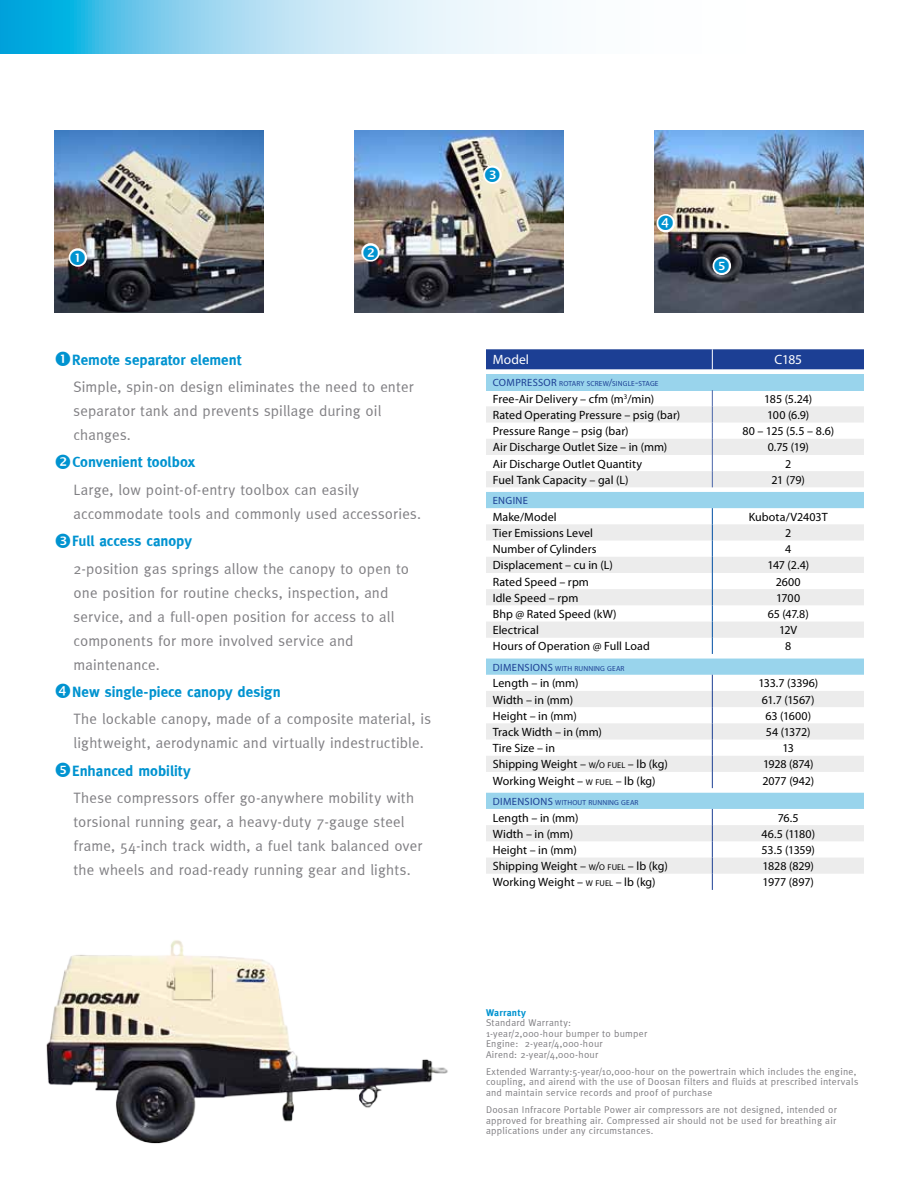
<style>
.page{position:relative;width:918px;height:1188px;background:#fff}
.page>*{position:absolute;margin:0;border:0;box-sizing:border-box;transform-origin:0 0}
.t1{font:15px/24px "Meta";letter-spacing:.01em;color:#807f83}
.t2{font:700 15px "Meta";color:#0093d0}
.t3{font:13.5px "Myriad Pro";color:#fff}
.t4{font:12px "Myriad Pro";letter-spacing:.005em;color:#000}
.t5{font:10.5px "Myriad Pro";letter-spacing:.035em;color:#1c3f94}
.t6{font:9.75px/10.5px "Meta";letter-spacing:.03em;color:#807f83}
.t7{font:9.75px "Meta Bold LF";letter-spacing:.015em;color:#0093d0}
.t8{font:7.35px "Myriad Pro";letter-spacing:.02em;color:#1c3f94}
.s1{font-size:10.5px}
.s2{font-size:8.4px}
.s3{font-style:inherit}
</style>
<div class="page">
<svg style="left:0;top:0;width:537px;height:54px;background:#9bd9f1"></svg>
<img style="left:354px;top:130px;width:210px;height:182px">
<div style="left:486px;top:374px;width:378px;height:16px;background:#99d4ec"></div>
<svg style="left:486px;top:492px;width:378px;height:32px;fill:#99d4ec"></svg>
<svg style="left:486px;top:524px;width:378px;height:350px"></svg>
<svg style="left:486px;top:349px;width:378px;height:21px;background:#274899"></svg>
<svg style="left:712px;top:508px;width:1px;height:146px"></svg>
<svg style="left:486px;top:390px;width:378px;height:97px"></svg>
<svg style="left:712px;top:675px;width:1px;height:113px"></svg>
<svg style="left:712px;top:809px;width:1px;height:81px"></svg>
<img style="left:54px;top:130px;width:209px;height:182px">
<img style="left:655px;top:130px;width:209px;height:182px">
<img style="left:46px;top:940px;width:402px;height:204px">
<svg style="left:479px;top:163px;width:26px;height:23px"></svg>
<svg style="left:358px;top:240px;width:25px;height:24px"></svg>
<svg style="left:66px;top:245px;width:24px;height:24px"></svg>
<svg style="left:710px;top:254px;width:24px;height:23px"></svg>
<svg style="left:654px;top:209px;width:24px;height:25px"></svg>
<p class="t2" style="left:72px;top:351px;width:171px">Remote separator element</p>
<p class="t1" style="left:73px;top:375px;width:342px">Simple, spin-on design eliminates the need to enter separator tank and prevents spillage during oil changes.</p>
<p class="t2" style="left:72px;top:454px;width:124px">Convenient toolbox</p>
<p class="t1" style="left:74px;top:477px;width:349px">Large, low point-of-entry toolbox can easily accommodate tools and commonly used accessories.</p>
<p class="t2" style="left:72px;top:532px;width:121px">Full access canopy</p>
<p class="t1" style="left:74px;top:556px;width:337px">2-position gas springs allow the canopy to open to one position for routine checks, inspection, and service, and a full-open position for access to all components for more involved service and maintenance.</p>
<p class="t2" style="left:72px;top:683px;width:210px">New single-piece canopy design</p>
<p class="t1" style="left:73px;top:707px;width:359px">The lockable canopy, made of a composite material, is lightweight, aerodynamic and virtually indestructible.</p>
<p class="t2" style="left:72px;top:762px;width:120px">Enhanced mobility</p>
<p class="t1" style="left:73px;top:786px;width:350px">These compressors offer go-anywhere mobility with torsional running gear, a heavy-duty 7-gauge steel frame, 54-inch track width, a fuel tank balanced over the wheels and road-ready running gear and lights.</p>
<p class="t3" style="left:493px;top:352px;width:38px">Model</p>
<p class="t3" style="left:775px;top:352px;width:29px">C185</p>
<p class="t8" style="left:493px;top:379px;width:167px"><span class="s1">Compressor</span> ROTARY SCREW<span class="s1">/</span>SINGLE<span class="s1">-</span>STAGE</p>
<p class="t4" style="left:493px;top:391px;width:163px">Free-Air Delivery – cfm (m<sup>3</sup>/min)</p>
<p class="t4" style="left:764px;top:391px;width:49px">185 (5.24)</p>
<p class="t4" style="left:493px;top:408px;width:189px">Rated Operating Pressure – psig (bar)</p>
<p class="t4" style="left:767px;top:408px;width:44px">100 (6.9)</p>
<p class="t4" style="left:493px;top:424px;width:137px">Pressure Range – psig (bar)</p>
<p class="t4" style="left:742px;top:424px;width:93px">80 – 125 (5.5 – 8.6)</p>
<p class="t4" style="left:493px;top:440px;width:176px">Air Discharge Outlet Size – in (mm)</p>
<p class="t4" style="left:768px;top:440px;width:43px">0.75 (19)</p>
<p class="t4" style="left:493px;top:456px;width:151px">Air Discharge Outlet Quantity</p>
<p class="t4" style="left:785px;top:456px;width:8px">2</p>
<p class="t4" style="left:493px;top:472px;width:137px">Fuel Tank Capacity – gal (L)</p>
<p class="t4" style="left:772px;top:472px;width:35px">21 (79)</p>
<p class="t5" style="left:493px;top:494px;width:37px">Engine</p>
<p class="t4" style="left:493px;top:509px;width:66px">Make/Model</p>
<p class="t4" style="left:749px;top:509px;width:80px">Kubota/V2403T</p>
<p class="t4" style="left:493px;top:526px;width:102px">Tier Emissions Level</p>
<p class="t4" style="left:785px;top:526px;width:8px">2</p>
<p class="t4" style="left:493px;top:542px;width:105px">Number of Cylinders</p>
<p class="t4" style="left:785px;top:542px;width:8px">4</p>
<p class="t4" style="left:493px;top:558px;width:122px">Displacement – cu in (L)</p>
<p class="t4" style="left:767px;top:558px;width:43px">147 (2.4)</p>
<p class="t4" style="left:493px;top:574px;width:98px">Rated Speed – rpm</p>
<p class="t4" style="left:776px;top:574px;width:26px">2600</p>
<p class="t4" style="left:493px;top:590px;width:87px">Idle Speed – rpm</p>
<p class="t4" style="left:776px;top:590px;width:25px">1700</p>
<p class="t4" style="left:493px;top:607px;width:125px">Bhp @ Rated Speed (kW)</p>
<p class="t4" style="left:768px;top:607px;width:43px">65 (47.8)</p>
<p class="t4" style="left:493px;top:623px;width:48px">Electrical</p>
<p class="t4" style="left:779px;top:623px;width:20px">12V</p>
<p class="t4" style="left:493px;top:639px;width:159px">Hours of Operation @ Full Load</p>
<p class="t4" style="left:785px;top:639px;width:8px">8</p>
<p class="t8" style="left:493px;top:664px;width:133px"><span class="s1">Dimensions</span> WITH RUNNING GEAR</p>
<p class="t4" style="left:493px;top:676px;width:87px">Length – in (mm)</p>
<p class="t4" style="left:758px;top:676px;width:61px">133.7 (3396)</p>
<p class="t4" style="left:493px;top:692px;width:82px">Width – in (mm)</p>
<p class="t4" style="left:762px;top:692px;width:54px">61.7 (1567)</p>
<p class="t4" style="left:493px;top:708px;width:86px">Height – in (mm)</p>
<p class="t4" style="left:765px;top:708px;width:47px">63 (1600)</p>
<p class="t4" style="left:493px;top:725px;width:111px">Track Width – in (mm)</p>
<p class="t4" style="left:766px;top:725px;width:46px">54 (1372)</p>
<p class="t4" style="left:493px;top:741px;width:64px">Tire Size – in</p>
<p class="t4" style="left:782px;top:741px;width:13px">13</p>
<p class="t4" style="left:493px;top:757px;width:177px">Shipping Weight – <span class="s2">W</span><span class="s3">/</span><span class="s2">O FUEL</span> – lb (kg)</p>
<p class="t4" style="left:763px;top:757px;width:52px">1928 (874)</p>
<p class="t4" style="left:493px;top:773px;width:164px">Working Weight – <span class="s2">W FUEL</span> – lb (kg)</p>
<p class="t4" style="left:762px;top:773px;width:53px">2077 (942)</p>
<p class="t8" style="left:493px;top:798px;width:147px"><span class="s1">Dimensions</span> WITHOUT RUNNING GEAR</p>
<p class="t4" style="left:493px;top:810px;width:87px">Length – in (mm)</p>
<p class="t4" style="left:778px;top:810px;width:23px">76.5</p>
<p class="t4" style="left:493px;top:826px;width:82px">Width – in (mm)</p>
<p class="t4" style="left:761px;top:826px;width:55px">46.5 (1180)</p>
<p class="t4" style="left:493px;top:843px;width:86px">Height – in (mm)</p>
<p class="t4" style="left:762px;top:843px;width:55px">53.5 (1359)</p>
<p class="t4" style="left:493px;top:859px;width:177px">Shipping Weight – <span class="s2">W</span><span class="s3">/</span><span class="s2">O FUEL</span> – lb (kg)</p>
<p class="t4" style="left:763px;top:859px;width:53px">1828 (829)</p>
<p class="t4" style="left:493px;top:875px;width:164px">Working Weight – <span class="s2">W FUEL</span> – lb (kg)</p>
<p class="t4" style="left:763px;top:875px;width:53px">1977 (897)</p>
<p class="t7" style="left:486px;top:1006px;width:42px">Warranty</p>
<p class="t6" style="left:486px;top:1017px;width:163px">Standard Warranty:<br>1-year/2,000-hour bumper to bumper<br>Engine: 2-year/4,000-hour<br>Airend: 2-year/4,000-hour</p>
<p class="t6" style="left:486px;top:1066px;width:374px">Extended Warranty:5-year/10,000-hour on the powertrain which includes the engine, coupling, and airend with the use of Doosan filters and fluids at prescribed intervals and maintain service records and proof of purchase</p>
<p class="t6" style="left:486px;top:1104px;width:353px;text-align:justify">Doosan Infracore Portable Power air compressors are not designed, intended or approved for breathing air. Compressed air should not be used for breathing air applications under any circumstances.</p>
</div>
